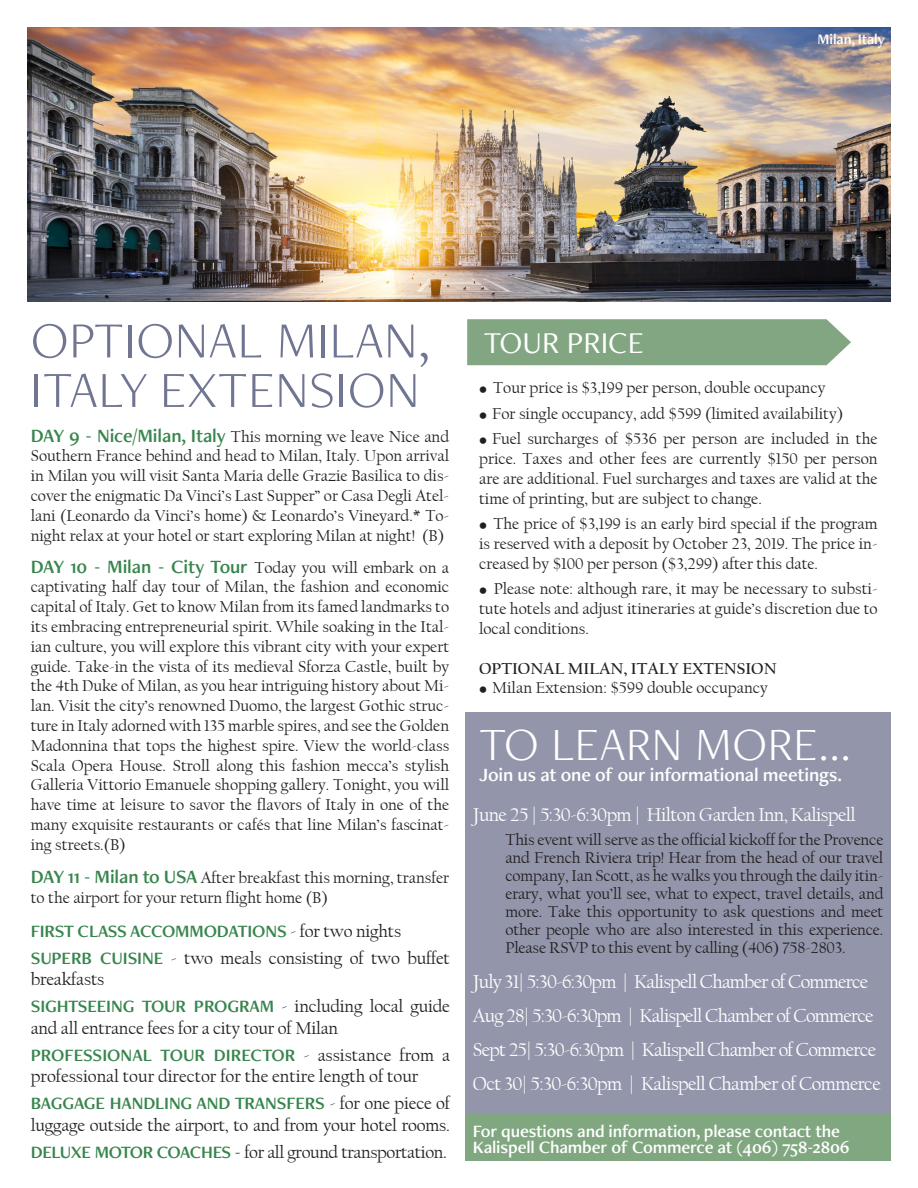
<style>
.page{position:relative;width:918px;height:1188px;background:#fff}
.page>*{position:absolute;margin:0;border:0;box-sizing:border-box;transform-origin:0 0}
.t1{font:300 52.5px/49.5px "Freight Neo Pro";letter-spacing:.01em;color:#707592}
.t2{font:300 48px "Freight Neo Pro";letter-spacing:.01em;color:#fff}
.t3{font:31.5px "Freight Neo Pro";color:#fff}
.t4{font:19.5px "Californian FB";letter-spacing:-.04em;color:#fff}
.t5{font:19.5px "Freight Neo Pro Semi";letter-spacing:-.01em;color:#fff}
.t6{font:18px/21.6px "Californian FB";letter-spacing:-.01em;color:#231f20}
.t7{font:18px "Freight Neo Pro Semi";letter-spacing:-.01em;color:#37854d}
.t8{font:18px "Freight Neo Pro Semi";letter-spacing:-.01em;color:#fff}
.t9{font:16.5px/19.8px "Californian FB";color:#231f20;text-align:justify}
.t10{font:700 16.5px "Californian FB";color:#231f20}
.t11{font:15px "Freight Neo Pro Semi";letter-spacing:-.01em;color:#fff}
.s1{font-family:"Freight Neo Pro Semi";font-size:19.5px;color:#37854d}
.s2{font-family:"Californian FB";color:#231f20}
.s3{font-family:"Freight Neo Pro Semi";color:#37854d}
.s4{font-size:12px}
</style>
<div class="page">
<div style="left:466px;top:713px;width:425px;height:402px;background:#9396ab"></div>
<div style="left:467px;top:319px;width:384px;height:46px;background:#82a682"></div>
<div style="left:466px;top:1115px;width:425px;height:46px;background:#81a781"></div>
<img style="left:27px;top:27px;width:864px;height:275px">
<p class="t11" style="left:818px;top:29px;width:69px">Milan, Italy</p>
<p class="t1" style="left:31px;top:314px;width:400px">OPTIONAL MILAN,<br>ITALY EXTENSION</p>
<p class="t9" style="left:31px;top:426px;width:420px"><span class="s1">DAY 9 - Nice/Milan, Italy</span> This morning we leave Nice and Southern France behind and head to Milan, Italy. Upon arrival in Milan you will visit Santa Maria delle Grazie Basilica to dis&shy;cover the enigmatic Da Vinci’s Last Supper” or Casa Degli Atel&shy;lani (Leonardo da Vinci’s home) &amp; Leonardo’s Vineyard.* To&shy;night relax at your hotel or start exploring Milan at night! (B)</p>
<p class="t9" style="left:31px;top:558px;width:420px"><span class="s1">DAY 10 - Milan - City Tour</span> Today you will embark on a captivating half day tour of Milan, the fashion and economic capital of Italy. Get to know Milan from its famed landmarks to its embracing entrepreneurial spirit. While soaking in the Ital&shy;ian culture, you will explore this vibrant city with your expert guide. Take-in the vista of its medieval Sforza Castle, built by the 4th Duke of Milan, as you hear intriguing history about Mi&shy;lan. Visit the city’s renowned Duomo, the largest Gothic struc&shy;ture in Italy adorned with 135 marble spires, and see the Golden Madonnina that tops the highest spire. View the world-class Scala Opera House. Stroll along this fashion mecca’s stylish Galleria Vittorio Emanuele shopping gallery. Tonight, you will have time at leisure to savor the flavors of Italy in one of the many exquisite restaurants or cafés that line Milan’s fascinat&shy;ing streets.(B)</p>
<p class="t9" style="left:31px;top:868px;width:420px"><span class="s1">DAY 11 - Milan to USA</span> After breakfast this morning, transfer to the airport for your return flight home (B)</p>
<p class="t7" style="left:31px;top:918px;width:372px">FIRST CLASS ACCOMMODATIONS <span class="s2">- for two nights</span></p>
<p class="t6" style="left:31px;top:947px;width:421px"><span class="s3">SUPERB CUISINE</span> - two meals consisting of two buffet breakfasts</p>
<p class="t7" style="left:31px;top:994px;width:421px">SIGHTSEEING TOUR PROGRAM <span class="s2">- including local guide</span></p>
<p class="t6" style="left:31px;top:1017px;width:309px">and all entrance fees for a city tour of Milan</p>
<p class="t7" style="left:31px;top:1043px;width:421px">PROFESSIONAL TOUR DIRECTOR <span class="s2">- assistance from a</span></p>
<p class="t6" style="left:31px;top:1066px;width:389px">professional tour director for the entire length of tour</p>
<p class="t6" style="left:31px;top:1093px;width:421px"><span class="s3">BAGGAGE HANDLING AND TRANSFERS</span> - for one piece of luggage outside the airport, to and from your hotel rooms.</p>
<p class="t6" style="left:31px;top:1142px;width:418px"><span class="s3">DELUXE MOTOR COACHES -</span> for all ground transportation.</p>
<p class="t3" style="left:484px;top:321px;width:162px">TOUR PRICE</p>
<p class="t9" style="left:479px;top:378px;width:348px"><span class="s4">•</span> Tour price is $3,199 per person, double occupancy</p>
<p class="t9" style="left:479px;top:404px;width:366px"><span class="s4">•</span> For single occupancy, add $599 (limited availability)</p>
<p class="t9" style="left:479px;top:429px;width:400px"><span class="s4">•</span> Fuel surcharges of $536 per person are included in the price. Taxes and other fees are currently $150 per person are are additional. Fuel surcharges and taxes are valid at the time of printing, but are subject to change.</p>
<p class="t9" style="left:479px;top:514px;width:400px"><span class="s4">•</span> The price of $3,199 is an early bird special if the program is reserved with a deposit by October 23, 2019. The price in&shy;creased by $100 per person ($3,299) after this date.</p>
<p class="t9" style="left:479px;top:579px;width:400px"><span class="s4">•</span> Please note: although rare, it may be necessary to substi&shy;tute hotels and adjust itineraries at guide’s discretion due to local conditions.</p>
<p class="t10" style="left:479px;top:659px;width:299px">OPTIONAL MILAN, ITALY EXTENSION</p>
<p class="t9" style="left:479px;top:678px;width:290px"><span class="s4">•</span> Milan Extension: $599 double occupancy</p>
<p class="t2" style="left:479px;top:712px;width:373px">TO LEARN MORE...</p>
<p class="t5" style="left:479px;top:761px;width:364px">Join us at one of our informational meetings.</p>
<p class="t4" style="left:473px;top:804px;width:384px">June 25 | 5:30-6:30pm | Hilton Garden Inn, Kalispell</p>
<p class="t9" style="left:505px;top:831px;width:380px;line-height:18px">This event will serve as the official kickoff for the Provence and French Riviera trip! Hear from the head of our travel company, Ian Scott, as he walks you through the daily itin&shy;erary, what you’ll see, what to expect, travel details, and more. Take this opportunity to ask questions and meet other people who are also interested in this experience.<br>Please RSVP to this event by calling (406) 758-2803.</p>
<p class="t4" style="left:473px;top:971px;width:397px">July 31| 5:30-6:30pm | Kalispell Chamber of Commerce</p>
<p class="t4" style="left:473px;top:1005px;width:402px">Aug 28| 5:30-6:30pm | Kalispell Chamber of Commerce</p>
<p class="t4" style="left:473px;top:1039px;width:405px">Sept 25| 5:30-6:30pm | Kalispell Chamber of Commerce</p>
<p class="t4" style="left:473px;top:1073px;width:409px">Oct 30| 5:30-6:30pm | Kalispell Chamber of Commerce</p>
<p class="t8" style="left:473px;top:1119px;width:369px">For questions and information, please contact the</p>
<p class="t8" style="left:473px;top:1135px;width:378px">Kalispell Chamber of Commerce at (406) 758-2806</p>
</div>
